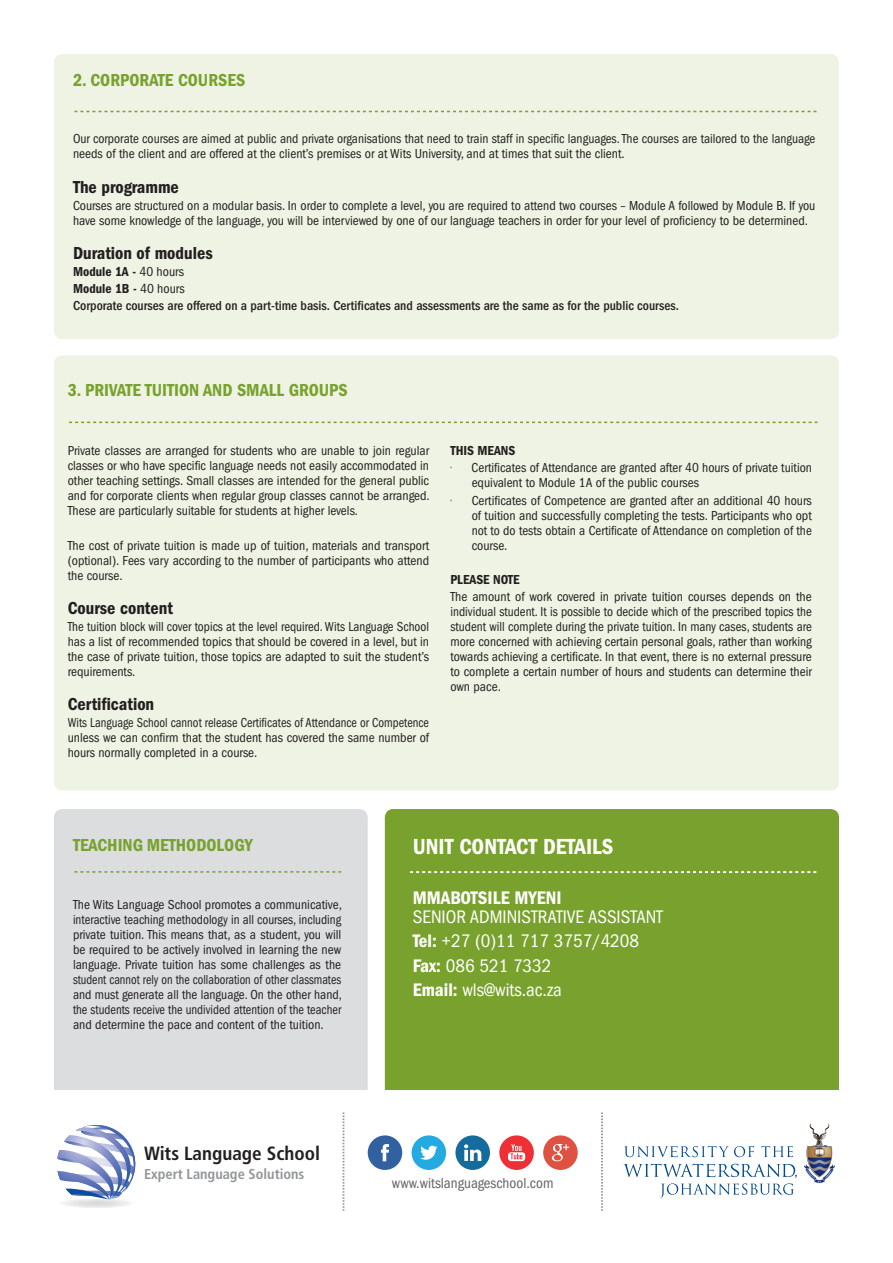
<style>
.page{position:relative;width:893px;height:1263px;background:#fff}
.page>*{position:absolute;margin:0;border:0;box-sizing:border-box;transform-origin:0 0}
.t1{font:22.65px "ITC Franklin Gothic Std Dm Cd";color:#fff}
.t2{font:700 condensed 19.2px "Frutiger LT Std";color:#231f20}
.t3{font:condensed 18.9px/18.9px "ITC Franklin Gothic Std";color:#fff}
.t4{font:18px "ITC Franklin Gothic Std Dm Cd";color:#78a22d}
.t5{font:18px "ITC Franklin Gothic Std Dm Cd";color:#231f20}
.t6{font:condensed 15px "ITC Franklin Gothic Std";color:#636366}
.t7{font:700 condensed 14.4px "Frutiger LT Std";color:#939598}
.t8{font:condensed 13.5px/15px "ITC Franklin Gothic Std";color:#231f20;text-align:justify}
.t9{font:condensed 13.5px/15px "ITC Franklin Gothic Std";color:#231f20;text-align:justify;scale:.96 1}
.t10{font:condensed 13.5px/15px "ITC Franklin Gothic Std";color:#231f20;text-align:justify;scale:.92 1}
.t11{font:500 condensed 13.5px "ITC Franklin Gothic Std";color:#231f20}
.t12{font:13.5px "ITC Franklin Gothic Std Dm Cd";color:#231f20}
.s1{font-family:"ITC Franklin Gothic Std";font-stretch:condensed}
.s2{color:#78a22d}
.s3{font-family:"ITC Franklin Gothic Std Dm Cd";font-stretch:normal}
</style>
<div class="page">
<div style="left:54px;top:809px;width:314px;height:340px;background:#dcdddf;border-radius:9px"></div>
<svg style="left:74px;top:871px;width:267px;height:2px"></svg>
<div style="left:385px;top:809px;width:454px;height:380px;background:#78a22d;border-radius:9px"></div>
<svg style="left:410px;top:871px;width:406px;height:2px"></svg>
<div style="left:0;top:1091px;width:893px;height:172px;background:#fff"></div>
<svg style="left:601px;top:1112px;width:2px;height:99px"></svg>
<svg style="left:57px;top:1198px;width:78px;height:10px"></svg>
<svg style="left:57px;top:1125px;width:79px;height:74px"></svg>
<svg style="left:343px;top:1112px;width:1px;height:99px"></svg>
<svg style="left:761px;top:1146px;width:32px;height:11px"></svg>
<svg style="left:624px;top:1146px;width:130px;height:11px"></svg>
<svg style="left:623px;top:1164px;width:174px;height:34px"></svg>
<svg style="left:804px;top:1123px;width:31px;height:60px"></svg>
<svg style="left:368px;top:1135px;width:34px;height:35px"></svg>
<svg style="left:412px;top:1135px;width:34px;height:35px"></svg>
<svg style="left:455px;top:1135px;width:35px;height:35px"></svg>
<svg style="left:499px;top:1135px;width:35px;height:35px"></svg>
<svg style="left:543px;top:1135px;width:35px;height:35px"></svg>
<div style="left:54px;top:54px;width:785px;height:285px;background:#eef3e3;border-radius:9px"></div>
<svg style="left:74px;top:111px;width:742px;height:1px"></svg>
<div style="left:54px;top:355px;width:785px;height:435px;background:#eef3e3;border-radius:9px"></div>
<svg style="left:69px;top:422px;width:748px;height:1px"></svg>
<p class="t4" style="left:73px;top:70px;width:174px">2. CORPORATE COURSES</p>
<p class="t8" style="left:73px;top:131px;width:744px">Our corporate courses are aimed at public and private organisations that need to train staff in specific languages. The courses are tailored to the language needs of the client and are offered at the client’s premises or at Wits University, and at times that suit the client.</p>
<p class="t5" style="left:73px;top:176px;width:107px">The programme</p>
<p class="t8" style="left:73px;top:198px;width:744px">Courses are structured on a modular basis. In order to complete a level, you are required to attend two courses – Module A followed by Module B. If you have some knowledge of the language, you will be interviewed by one of our language teachers in order for your level of proficiency to be determined.</p>
<p class="t5" style="left:73px;top:243px;width:141px">Duration of modules</p>
<p class="t12" style="left:73px;top:264px;width:112px">Module 1A - <span class="s1">40 hours</span></p>
<p class="t12" style="left:73px;top:281px;width:113px">Module 1B - <span class="s1">40 hours</span></p>
<p class="t11" style="left:73px;top:298px;width:607px">Corporate courses are offered on a part-time basis. Certificates and assessments are the same as for the public courses.</p>
<p class="t4" style="left:68px;top:380px;width:281px">3. PRIVATE TUITION AND SMALL GROUPS</p>
<p class="t8" style="left:68px;top:443px;width:364px">Private classes are arranged for students who are unable to join regular classes or who have specific language needs not easily accommodated in other teaching settings. Small classes are intended for the general public and for corporate clients when regular group classes cannot be arranged.<br>These are particularly suitable for students at higher levels.</p>
<p class="t8" style="left:68px;top:538px;width:363px">The cost of private tuition is made up of tuition, materials and transport (optional). Fees vary according to the number of participants who attend the course.</p>
<p class="t5" style="left:68px;top:597px;width:107px">Course content</p>
<p class="t9" style="left:68px;top:619px;width:378px">The tuition block will cover topics at the level required. Wits Language School has a list of recommended topics that should be covered in a level, but in the case of private tuition, those topics are adapted to suit the student’s requirements.</p>
<p class="t5" style="left:68px;top:694px;width:88px">Certification</p>
<p class="t10" style="left:68px;top:715px;width:394px">Wits Language School cannot release Certificates of Attendance or Competence unless we can confirm that the student has covered the same number of hours normally completed in a course.</p>
<p class="t12" style="left:450px;top:443px;width:67px">THIS MEANS</p>
<p class="t8" style="left:472px;top:461px;width:342px;text-indent:-21px"><span class="s2">•</span> Certificates of Attendance are granted after 40 hours of private tuition equivalent to Module 1A of the public courses</p>
<p class="t8" style="left:472px;top:493px;width:342px;text-indent:-21px"><span class="s2">•</span> Certificates of Competence are granted after an additional 40 hours of tuition and successfully completing the tests. Participants who opt not to do tests obtain a Certificate of Attendance on completion of the course.</p>
<p class="t12" style="left:450px;top:572px;width:71px">PLEASE NOTE</p>
<p class="t8" style="left:450px;top:589px;width:363px">The amount of work covered in private tuition courses depends on the individual student. It is possible to decide which of the prescribed topics the student will complete during the private tuition. In many cases, students are more concerned with achieving certain personal goals, rather than working towards achieving a certificate. In that event, there is no external pressure to complete a certain number of hours and students can determine their own pace.</p>
<p class="t4" style="left:73px;top:834px;width:181px">TEACHING METHODOLOGY</p>
<p class="t8" style="left:73px;top:897px;width:270px">The Wits Language School promotes a communicative, interactive teaching methodology in all courses, including private tuition. This means that, as a student, you will be required to be actively involved in learning the new language. Private tuition has some challenges as the student cannot rely on the collaboration of other classmates and must generate all the language. On the other hand, the students receive the undivided attention of the teacher and determine the pace and content of the tuition.</p>
<p class="t2" style="left:144px;top:1142px;width:177px">Wits Language School</p>
<p class="t7" style="left:144px;top:1165px;width:162px">Expert Language Solutions</p>
<p class="t1" style="left:413px;top:833px;width:202px">UNIT CONTACT DETAILS</p>
<p class="t3" style="left:413px;top:889px;width:252px"><span class="s3">MMABOTSILE MYENI<br></span>SENIOR ADMINISTRATIVE ASSISTANT</p>
<p class="t3" style="left:413px;top:932px;width:228px"><span class="s3">Tel:</span> +27 (0)11 717 3757/4208</p>
<p class="t3" style="left:413px;top:956px;width:140px"><span class="s3">Fax:</span> 086 521 7332</p>
<p class="t3" style="left:413px;top:980px;width:151px"><span class="s3">Email:</span> wls@wits.ac.za</p>
<p class="t6" style="left:392px;top:1174px;width:163px">www.witslanguageschool.com</p>
</div>
